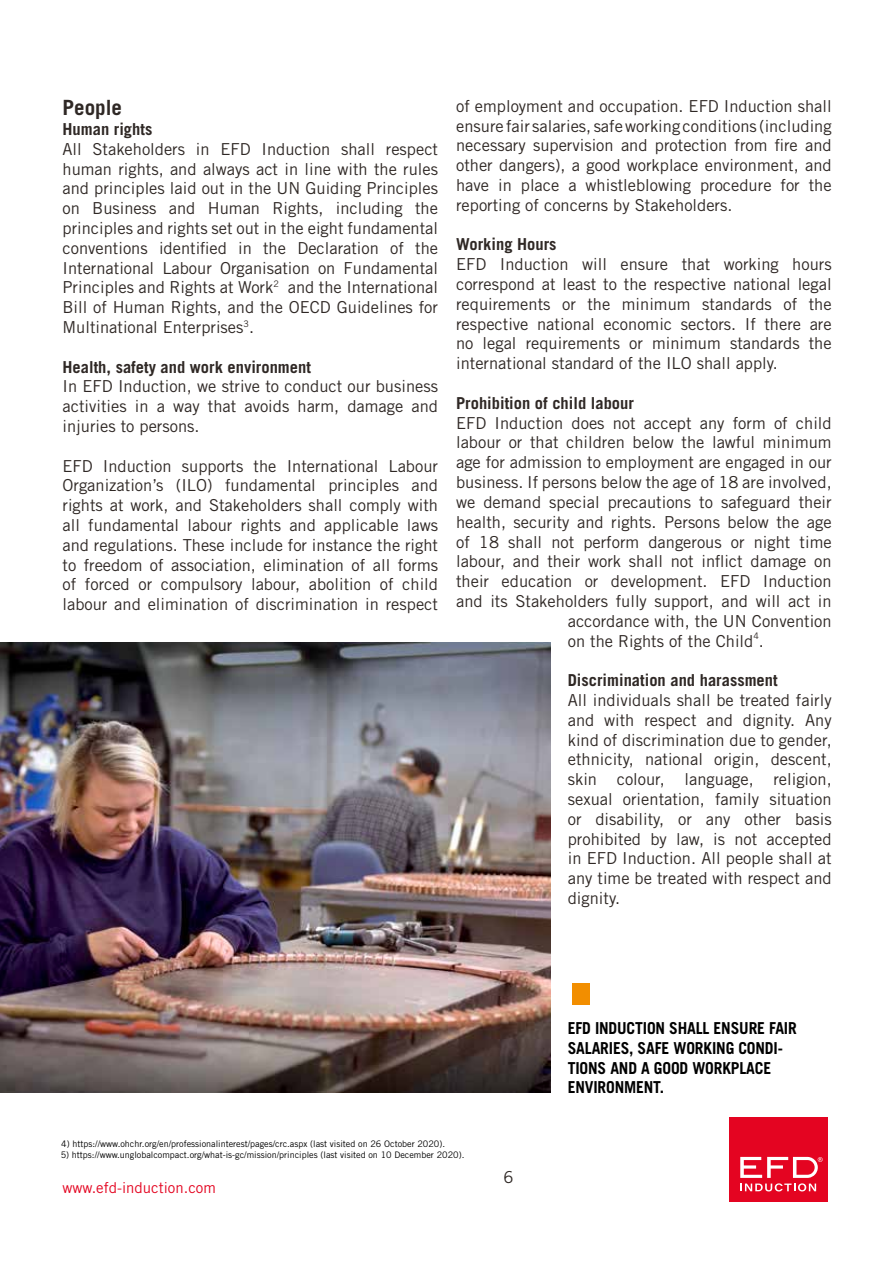
<style>
.page{position:relative;width:893px;height:1263px;background:#fff}
.page>*{position:absolute;margin:0;border:0;box-sizing:border-box;transform-origin:0 0}
.t1{font:700 21px "Trade Gothic LT Std";color:#2f2825}
.t2{font:16.5px/19.8px "Trade Gothic LT Std";color:#2f2825;text-align:justify}
.t3{font:700 16.5px "Trade Gothic LT Std";color:#2f2825}
.t4{font:700 16.5px/19.8px "Trade Gothic LT Std";letter-spacing:-.01em;color:#000;scale:.95 1}
.t5{font:15px "Trade Gothic LT Std";color:#e40521}
.t6{font:9px "Trade Gothic LT Std";color:#000}
.t7{font:9px "Trade Gothic LT Std";color:#2f2825}
</style>
<div class="page">
<div style="left:729px;top:1117px;width:99px;height:84px;background:#e40421"></div>
<svg style="left:740px;top:1157px;width:83px;height:34px"></svg>
<div style="left:572px;top:983px;width:17px;height:22px;background:#f28e00"></div>
<img style="left:0;top:642px;width:551px;height:451px">
<p class="t1" style="left:63px;top:95px;width:61px">People</p>
<p class="t3" style="left:63px;top:119px;width:91px">Human rights</p>
<p class="t2" style="left:62px;top:139px;width:377px">All Stakeholders in EFD Induction shall respect human rights, and always act in line with the rules and principles laid out in the UN Guiding Principles on Business and Human Rights, including the principles and rights set out in the eight fundamental conventions identified in the Declaration of the International Labour Organisation on Fundamental Principles and Rights at Work<sup>2</sup> and the International Bill of Human Rights, and the OECD Guidelines for Multinational Enterprises<sup>3</sup>.</p>
<p class="t3" style="left:63px;top:356px;width:250px">Health, safety and work environment</p>
<p class="t2" style="left:63px;top:376px;width:377px">In EFD Induction, we strive to conduct our business activities in a way that avoids harm, damage and injuries to persons.</p>
<p class="t2" style="left:63px;top:456px;width:377px">EFD Induction supports the International Labour Organization’s (ILO) fundamental principles and rights at work, and Stakeholders shall comply with all fundamental labour rights and applicable laws and regulations. These include for instance the right to freedom of association, elimination of all forms of forced or compulsory labour, abolition of child labour and elimination of discrimination in respect</p>
<p class="t2" style="left:456px;top:96px;width:377px">of employment and occupation. EFD Induction shall ensure fair salaries, safe working conditions (including necessary supervision and protection from fire and other dangers), a good workplace environment, and have in place a whistleblowing procedure for the reporting of concerns by Stakeholders.</p>
<p class="t3" style="left:456px;top:234px;width:102px">Working Hours</p>
<p class="t2" style="left:456px;top:254px;width:377px">EFD Induction will ensure that working hours correspond at least to the respective national legal requirements or the minimum standards of the respective national economic sectors. If there are no legal requirements or minimum standards the international standard of the ILO shall apply.</p>
<p class="t3" style="left:456px;top:393px;width:179px">Prohibition of child labour</p>
<p class="t2" style="left:456px;top:413px;width:377px">EFD Induction does not accept any form of child</p>
<p class="t2" style="left:456px;top:432px;width:377px">labour or that children below the lawful minimum</p>
<p class="t2" style="left:456px;top:452px;width:377px">age for admission to employment are engaged in our</p>
<p class="t2" style="left:456px;top:472px;width:377px">business. If persons below the age of 18 are involved,</p>
<p class="t2" style="left:456px;top:492px;width:377px">we demand special precautions to safeguard their</p>
<p class="t2" style="left:456px;top:512px;width:377px">health, security and rights. Persons below the age</p>
<p class="t2" style="left:456px;top:531px;width:377px">of 18 shall not perform dangerous or night time</p>
<p class="t2" style="left:456px;top:551px;width:377px">labour, and their work shall not inflict damage on</p>
<p class="t2" style="left:456px;top:571px;width:377px">their education or development. EFD Induction</p>
<p class="t2" style="left:456px;top:591px;width:377px">and its Stakeholders fully support, and will act in</p>
<p class="t2" style="left:568px;top:611px;width:265px">accordance with, the UN Convention</p>
<p class="t2" style="left:568px;top:630px;width:198px">on the Rights of the Child .</p>
<p class="t7" style="left:753px;top:630px;width:7px">4</p>
<p class="t3" style="left:568px;top:670px;width:211px">Discrimination and harassment</p>
<p class="t2" style="left:568px;top:690px;width:265px">All individuals shall be treated fairly and with respect and dignity. Any kind of discrimination due to gender, ethnicity, national origin, descent, skin colour, language, religion, sexual orientation, family situation or disability, or any other basis prohibited by law, is not accepted in EFD Induction. All people shall at any time be treated with respect and dignity.</p>
<p class="t4" style="left:568px;top:1018px;width:243px">EFD INDUCTION SHALL ENSURE FAIR<br>SALARIES, SAFE WORKING CONDI-<br>TIONS AND A GOOD WORKPLACE<br>ENVIRONMENT.</p>
<p class="t6" style="left:61px;top:1138px;width:385px">4) https://www.ohchr.org/en/professionalinterest/pages/crc.aspx (last visited on 26 October 2020).</p>
<p class="t6" style="left:61px;top:1149px;width:405px">5) https://www.unglobalcompact.org/what-is-gc/mission/principles (last visited on 10 December 2020).</p>
<p class="t5" style="left:63px;top:1178px;width:155px">www.efd-induction.com</p>
<p class="t2" style="left:504px;top:1167px;width:12px">6</p>
</div>
